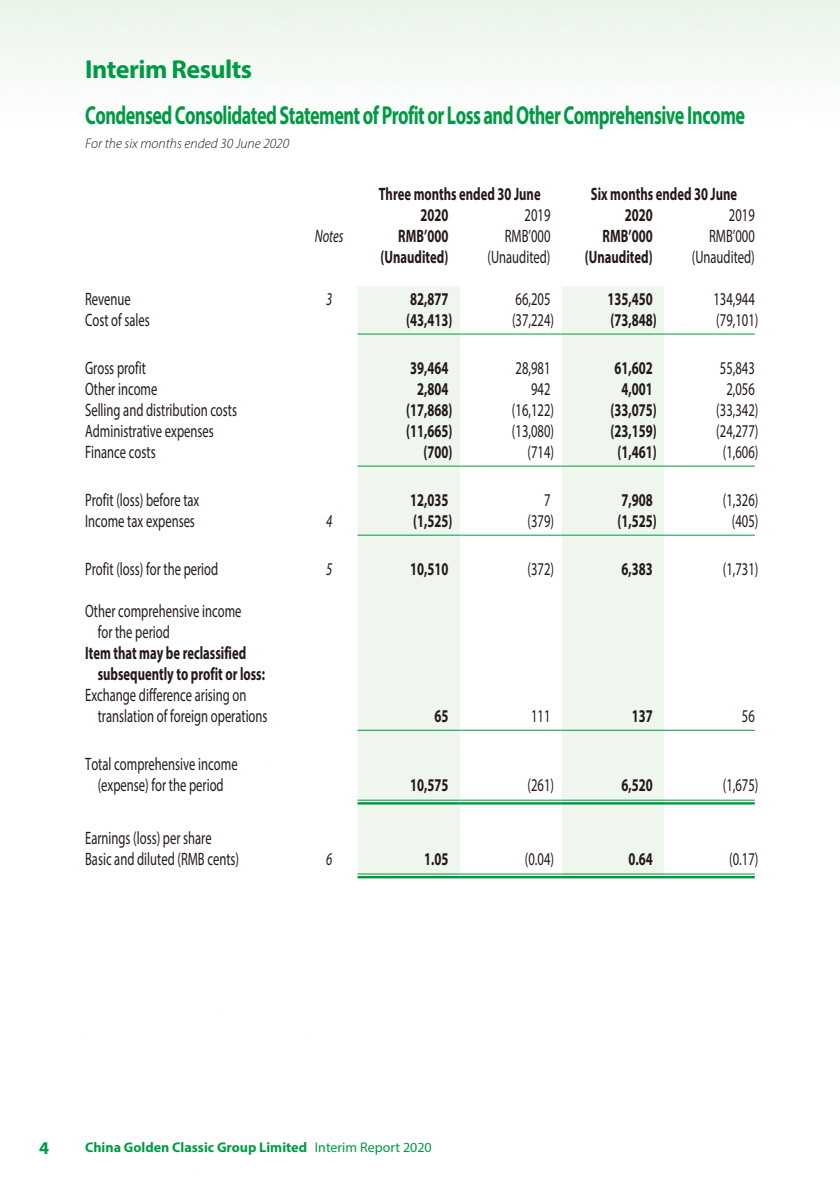
<style>
.page{position:relative;width:840px;height:1191px;background:#fff}
.page>*{position:absolute;margin:0;border:0;box-sizing:border-box;transform-origin:0 0}
.t1{font:700 26px "Myriad Pro";letter-spacing:-.03em;color:#009a44;scale:.7 1}
.t2{font:700 26px "Myriad Pro";letter-spacing:-.03em;color:#009a44}
.t3{font:18px/21px "Myriad Pro";color:#231916;scale:.7 1}
.t4{font:700 18px/21px "Myriad Pro";color:#231916;scale:.7 1}
.t5{font:italic 18px "Myriad Pro";color:#231916;scale:.7 1}
.t6{font:700 18px "Myriad Pro";color:#009a44}
.t7{font:700 14px "Myriad Pro";color:#009a44}
.t8{font:italic 300 14px "Myriad Pro";color:#231916}
.s1{font-weight:400}
</style>
<div class="page">
<img style="left:0;top:0;width:839px;height:879px">
<svg style="left:357px;top:286px;width:306px;height:590px;fill:#eef6ed"></svg>
<hr style="left:357px;top:333px;width:102px;height:1px;background:#009a44">
<hr style="left:459px;top:333px;width:102px;height:1px;background:#009a44">
<hr style="left:561px;top:333px;width:102px;height:1px;background:#009a44">
<hr style="left:663px;top:333px;width:91px;height:1px;background:#009a44">
<hr style="left:357px;top:465px;width:102px;height:1px;background:#009a44">
<hr style="left:459px;top:465px;width:102px;height:1px;background:#009a44">
<hr style="left:561px;top:465px;width:102px;height:1px;background:#009a44">
<hr style="left:663px;top:465px;width:91px;height:1px;background:#009a44">
<hr style="left:357px;top:534px;width:102px;height:1px;background:#009a44">
<hr style="left:459px;top:534px;width:102px;height:1px;background:#009a44">
<hr style="left:561px;top:534px;width:102px;height:1px;background:#009a44">
<hr style="left:663px;top:534px;width:91px;height:1px;background:#009a44">
<hr style="left:357px;top:729px;width:102px;height:1px;background:#009a44">
<hr style="left:459px;top:729px;width:102px;height:1px;background:#009a44">
<hr style="left:561px;top:729px;width:102px;height:1px;background:#009a44">
<hr style="left:663px;top:729px;width:91px;height:1px;background:#009a44">
<hr style="left:357px;top:799px;width:102px;height:1px;background:#009a44">
<hr style="left:357px;top:802px;width:102px;height:2px;background:#009a44">
<hr style="left:459px;top:799px;width:102px;height:1px;background:#009a44">
<hr style="left:459px;top:802px;width:102px;height:2px;background:#009a44">
<hr style="left:561px;top:799px;width:102px;height:1px;background:#009a44">
<hr style="left:561px;top:802px;width:102px;height:2px;background:#009a44">
<hr style="left:663px;top:799px;width:91px;height:1px;background:#009a44">
<hr style="left:663px;top:802px;width:91px;height:2px;background:#009a44">
<hr style="left:357px;top:873px;width:102px;height:1px;background:#009a44">
<hr style="left:357px;top:876px;width:102px;height:2px;background:#009a44">
<hr style="left:459px;top:873px;width:102px;height:1px;background:#009a44">
<hr style="left:459px;top:876px;width:102px;height:2px;background:#009a44">
<hr style="left:561px;top:873px;width:102px;height:1px;background:#009a44">
<hr style="left:561px;top:876px;width:102px;height:2px;background:#009a44">
<hr style="left:663px;top:873px;width:91px;height:1px;background:#009a44">
<hr style="left:663px;top:876px;width:91px;height:2px;background:#009a44">
<h1 class="t2" style="left:85px;top:53px;width:168px">Interim Results</h1>
<h1 class="t1" style="left:85px;top:98px;width:943px">Condensed Consolidated Statement of Profit or Loss and Other Comprehensive Income</h1>
<p class="t8" style="left:85px;top:135px;width:205px">For the six months ended 30 June 2020</p>
<p class="t4" style="left:378px;top:182px;width:233px">Three months ended 30 June</p>
<p class="t4" style="left:590px;top:182px;width:210px">Six months ended 30 June</p>
<p class="t4" style="left:420px;top:203px;width:41px">2020</p>
<p class="t3" style="left:524px;top:204px;width:38px">2019</p>
<p class="t4" style="left:624px;top:203px;width:41px">2020</p>
<p class="t3" style="left:728px;top:204px;width:38px">2019</p>
<p class="t5" style="left:314px;top:224px;width:43px">Notes</p>
<p class="t4" style="left:398px;top:224px;width:73px">RMB’000</p>
<p class="t3" style="left:504px;top:225px;width:67px">RMB’000</p>
<p class="t4" style="left:602px;top:224px;width:73px">RMB’000</p>
<p class="t3" style="left:708px;top:225px;width:67px">RMB’000</p>
<p class="t4" style="left:380px;top:245px;width:98px">(Unaudited)</p>
<p class="t3" style="left:487px;top:246px;width:91px">(Unaudited)</p>
<p class="t4" style="left:584px;top:245px;width:98px">(Unaudited)</p>
<p class="t3" style="left:691px;top:246px;width:91px">(Unaudited)</p>
<p class="t3" style="left:85px;top:288px;width:67px">Revenue</p>
<p class="t5" style="left:326px;top:287px;width:10px">3</p>
<p class="t4" style="left:410px;top:287px;width:56px">82,877</p>
<p class="t3" style="left:515px;top:288px;width:51px">66,205</p>
<p class="t4" style="left:607px;top:287px;width:66px">135,450</p>
<p class="t3" style="left:713px;top:288px;width:61px">134,944</p>
<p class="t3" style="left:85px;top:309px;width:94px">Cost of sales</p>
<p class="t4" style="left:406px;top:308px;width:67px">(43,413)</p>
<p class="t3" style="left:511px;top:309px;width:62px">(37,224)</p>
<p class="t4" style="left:610px;top:308px;width:67px">(73,848)</p>
<p class="t3" style="left:716px;top:309px;width:62px">(79,101)</p>
<p class="t3" style="left:85px;top:357px;width:88px">Gross profit</p>
<p class="t4" style="left:410px;top:356px;width:56px">39,464</p>
<p class="t3" style="left:515px;top:357px;width:51px">28,981</p>
<p class="t4" style="left:614px;top:356px;width:56px">61,602</p>
<p class="t3" style="left:719px;top:357px;width:51px">55,843</p>
<p class="t3" style="left:85px;top:378px;width:105px">Other income</p>
<p class="t4" style="left:417px;top:377px;width:46px">2,804</p>
<p class="t3" style="left:531px;top:378px;width:29px">942</p>
<p class="t4" style="left:621px;top:377px;width:46px">4,001</p>
<p class="t3" style="left:726px;top:378px;width:42px">2,056</p>
<p class="t3" style="left:85px;top:399px;width:218px">Selling and distribution costs</p>
<p class="t4" style="left:406px;top:398px;width:67px">(17,868)</p>
<p class="t3" style="left:511px;top:399px;width:62px">(16,122)</p>
<p class="t4" style="left:610px;top:398px;width:67px">(33,075)</p>
<p class="t3" style="left:716px;top:399px;width:62px">(33,342)</p>
<p class="t3" style="left:85px;top:420px;width:185px">Administrative expenses</p>
<p class="t4" style="left:406px;top:419px;width:67px">(11,665)</p>
<p class="t3" style="left:511px;top:420px;width:62px">(13,080)</p>
<p class="t4" style="left:610px;top:419px;width:67px">(23,159)</p>
<p class="t3" style="left:716px;top:420px;width:62px">(24,277)</p>
<p class="t3" style="left:85px;top:441px;width:102px">Finance costs</p>
<p class="t4" style="left:423px;top:440px;width:43px">(700)</p>
<p class="t3" style="left:527px;top:441px;width:39px">(714)</p>
<p class="t4" style="left:617px;top:440px;width:57px">(1,461)</p>
<p class="t3" style="left:722px;top:441px;width:52px">(1,606)</p>
<p class="t3" style="left:85px;top:489px;width:165px">Profit (loss) before tax</p>
<p class="t4" style="left:410px;top:488px;width:56px">12,035</p>
<p class="t3" style="left:543px;top:489px;width:11px">7</p>
<p class="t4" style="left:621px;top:488px;width:46px">7,908</p>
<p class="t3" style="left:722px;top:489px;width:52px">(1,326)</p>
<p class="t3" style="left:85px;top:510px;width:158px">Income tax expenses</p>
<p class="t5" style="left:326px;top:509px;width:10px">4</p>
<p class="t4" style="left:413px;top:509px;width:57px">(1,525)</p>
<p class="t3" style="left:527px;top:510px;width:39px">(379)</p>
<p class="t4" style="left:617px;top:509px;width:57px">(1,525)</p>
<p class="t3" style="left:731px;top:510px;width:39px">(405)</p>
<p class="t3" style="left:85px;top:558px;width:192px">Profit (loss) for the period</p>
<p class="t5" style="left:326px;top:557px;width:10px">5</p>
<p class="t4" style="left:410px;top:557px;width:56px">10,510</p>
<p class="t3" style="left:527px;top:558px;width:39px">(372)</p>
<p class="t4" style="left:621px;top:557px;width:46px">6,383</p>
<p class="t3" style="left:722px;top:558px;width:52px">(1,731)</p>
<p class="t3" style="left:98px;top:600px;width:207px;text-indent:-13px">Other comprehensive income for the period</p>
<p class="t4" style="left:98px;top:641px;width:240px;text-indent:-13px">Item that may be reclassified subsequently to profit or loss:</p>
<p class="t3" style="left:98px;top:684px;width:244px;text-indent:-13px">Exchange difference arising on translation of foreign operations</p>
<p class="t4" style="left:434px;top:704px;width:21px">65</p>
<p class="t3" style="left:531px;top:705px;width:29px">111</p>
<p class="t4" style="left:631px;top:704px;width:31px">137</p>
<p class="t3" style="left:741px;top:705px;width:20px">56</p>
<p class="t3" style="left:85px;top:753px;width:219px;text-align:center">Total comprehensive income (expense) for the period</p>
<p class="t3" style="left:85px;top:827px;width:221px">Earnings (loss) per share<br>Basic and diluted (RMB cents)</p>
<p class="t4" style="left:410px;top:773px;width:56px">10,575</p>
<p class="t3" style="left:527px;top:774px;width:39px">(261)</p>
<p class="t4" style="left:621px;top:773px;width:46px">6,520</p>
<p class="t3" style="left:722px;top:774px;width:52px">(1,675)</p>
<p class="t5" style="left:326px;top:847px;width:10px">6</p>
<p class="t4" style="left:424px;top:847px;width:36px">1.05</p>
<p class="t3" style="left:524px;top:848px;width:43px">(0.04)</p>
<p class="t4" style="left:628px;top:847px;width:36px">0.64</p>
<p class="t3" style="left:728px;top:848px;width:43px">(0.17)</p>
<p class="t6" style="left:39px;top:1135px;width:11px">4</p>
<p class="t7" style="left:85px;top:1138px;width:348px">China Golden Classic Group Limited <span class="s1">Interim Report 2020</span></p>
</div>
